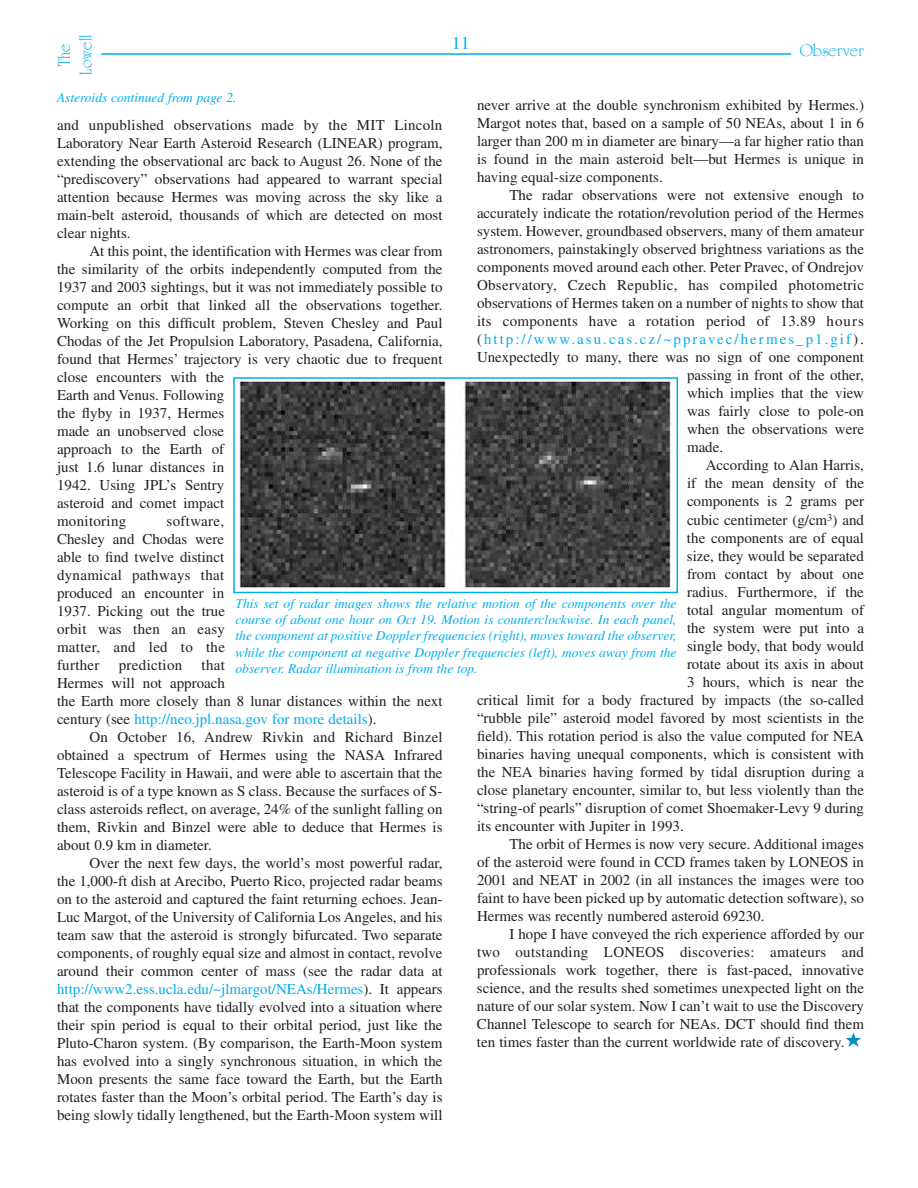
<style>
.page{position:relative;width:918px;height:1188px;background:#fff}
.page>*{position:absolute;margin:0;border:0;box-sizing:border-box;transform-origin:0 0}
.t1{font:18px/21.6px "University Roman";color:#00aeef;text-align:center}
.t2{font:18px "Times";color:#00aeef}
.t3{font:15px/18px "Times";color:#231f20;text-align:justify}
.t4{font:15px "Times";letter-spacing:.02em;color:#231f20}
.t5{font:15px "Times";letter-spacing:.135em;color:#00aeef}
.t6{font:italic 13.5px/16.2px "Times";color:#00aeef;text-align:justify}
.s1{color:#231f20}
.s2{color:#00aeef}
</style>
<div class="page">
<hr style="left:101px;top:53px;width:690px;height:2px;background:#00aeef">
<svg style="left:847px;top:1034px;width:13px;height:12px"></svg>
<img style="left:239px;top:380px;width:434px;height:210px">
<div style="left:233px;top:377px;width:445px;height:216px;border:2px solid #00aeef"></div>
<p class="t1" style="left:53px;top:75px;width:41px;rotate:-90deg">The<br>Lowell</p>
<p class="t1" style="left:800px;top:39px;width:66px">Observer</p>
<p class="t2" style="left:452px;top:36px;width:19px">11</p>
<p class="t6" style="left:57px;top:90px;width:181px">Asteroids continued from page 2.</p>
<p class="t3" style="left:477px;top:98px;width:389px">never arrive at the double synchronism exhibited by Hermes.)<br>Margot notes that, based on a sample of 50 NEAs, about 1 in 6 larger than 200 m in diameter are binary—a far higher ratio than is found in the main asteroid belt—but Hermes is unique in having equal-size components.</p>
<p class="t3" style="left:509px;top:188px;width:356px">The radar observations were not extensive enough to</p>
<p class="t3" style="left:477px;top:206px;width:389px">accurately indicate the rotation/revolution period of the Hermes</p>
<p class="t3" style="left:477px;top:224px;width:389px">system. However, groundbased observers, many of them amateur</p>
<p class="t3" style="left:477px;top:242px;width:389px">astronomers, painstakingly observed brightness variations as the</p>
<p class="t3" style="left:477px;top:260px;width:389px">components moved around each other. Peter Pravec, of Ondrejov</p>
<p class="t4" style="left:477px;top:280px;width:389px">Observatory, Czech Republic, has compiled photometric</p>
<p class="t3" style="left:477px;top:296px;width:389px">observations of Hermes taken on a number of nights to show that</p>
<p class="t4" style="left:477px;top:316px;width:389px">its components have a rotation period of 13.89 hours</p>
<p class="t5" style="left:477px;top:334px;width:389px"><span class="s1">(</span>http://www.asu.cas.cz/~ppravec/hermes_p1.gif<span class="s1">).</span></p>
<p class="t3" style="left:477px;top:350px;width:389px">Unexpectedly to many, there was no sign of one component</p>
<p class="t3" style="left:687px;top:368px;width:179px">passing in front of the other,</p>
<p class="t3" style="left:687px;top:386px;width:179px">which implies that the view</p>
<p class="t3" style="left:687px;top:404px;width:179px">was fairly close to pole-on</p>
<p class="t3" style="left:687px;top:422px;width:179px">when the observations were</p>
<p class="t3" style="left:687px;top:440px;width:38px">made.</p>
<p class="t3" style="left:706px;top:458px;width:160px">According to Alan Harris,</p>
<p class="t3" style="left:687px;top:476px;width:178px">if the mean density of the</p>
<p class="t3" style="left:687px;top:494px;width:179px">components is 2 grams per</p>
<p class="t3" style="left:687px;top:512px;width:178px">cubic centimeter (g/cm<sup>3</sup>) and</p>
<p class="t3" style="left:687px;top:530px;width:178px">the components are of equal</p>
<p class="t3" style="left:687px;top:548px;width:179px">size, they would be separated</p>
<p class="t3" style="left:687px;top:566px;width:179px">from contact by about one</p>
<p class="t3" style="left:687px;top:584px;width:178px">radius. Furthermore, if the</p>
<p class="t3" style="left:687px;top:602px;width:179px">total angular momentum of</p>
<p class="t3" style="left:687px;top:620px;width:178px">the system were put into a</p>
<p class="t3" style="left:687px;top:638px;width:179px">single body, that body would</p>
<p class="t3" style="left:687px;top:656px;width:179px">rotate about its axis in about</p>
<p class="t3" style="left:687px;top:674px;width:179px">3 hours, which is near the</p>
<p class="t3" style="left:477px;top:692px;width:389px">critical limit for a body fractured by impacts (the so-called</p>
<p class="t3" style="left:477px;top:710px;width:389px">“rubble pile” asteroid model favored by most scientists in the</p>
<p class="t3" style="left:477px;top:728px;width:389px">field). This rotation period is also the value computed for NEA</p>
<p class="t3" style="left:477px;top:746px;width:389px">binaries having unequal components, which is consistent with</p>
<p class="t3" style="left:477px;top:764px;width:389px">the NEA binaries having formed by tidal disruption during a</p>
<p class="t3" style="left:477px;top:782px;width:389px">close planetary encounter, similar to, but less violently than the</p>
<p class="t3" style="left:477px;top:800px;width:389px">“string-of pearls” disruption of comet Shoemaker-Levy 9 during</p>
<p class="t3" style="left:477px;top:818px;width:208px">its encounter with Jupiter in 1993.</p>
<p class="t3" style="left:509px;top:836px;width:356px">The orbit of Hermes is now very secure. Additional images</p>
<p class="t3" style="left:477px;top:854px;width:389px">of the asteroid were found in CCD frames taken by LONEOS in</p>
<p class="t3" style="left:477px;top:872px;width:389px">2001 and NEAT in 2002 (in all instances the images were too</p>
<p class="t3" style="left:477px;top:890px;width:389px">faint to have been picked up by automatic detection software), so</p>
<p class="t3" style="left:477px;top:908px;width:289px">Hermes was recently numbered asteroid 69230.</p>
<p class="t3" style="left:509px;top:926px;width:356px">I hope I have conveyed the rich experience afforded by our</p>
<p class="t4" style="left:477px;top:946px;width:389px">two outstanding LONEOS discoveries: amateurs and</p>
<p class="t3" style="left:477px;top:962px;width:389px">professionals work together, there is fast-paced, innovative</p>
<p class="t3" style="left:477px;top:980px;width:389px">science, and the results shed sometimes unexpected light on the</p>
<p class="t3" style="left:477px;top:998px;width:389px">nature of our solar system. Now I can’t wait to use the Discovery</p>
<p class="t3" style="left:477px;top:1016px;width:389px">Channel Telescope to search for NEAs. DCT should find them</p>
<p class="t3" style="left:477px;top:1034px;width:369px">ten times faster than the current worldwide rate of discovery.</p>
<p class="t3" style="left:57px;top:117px;width:387px">and unpublished observations made by the MIT Lincoln Laboratory Near Earth Asteroid Research (LINEAR) program, extending the observational arc back to August 26. None of the “prediscovery” observations had appeared to warrant special attention because Hermes was moving across the sky like a main-belt asteroid, thousands of which are detected on most clear nights.</p>
<p class="t3" style="left:57px;top:243px;width:387px;text-align:left;text-indent:32px">At this point, the identification with Hermes was clear from the similarity of the orbits independently computed from the 1937 and 2003 sightings, but it was not immediately possible to compute an orbit that linked all the observations together.<br>Working on this difficult problem, Steven Chesley and Paul Chodas of the Jet Propulsion Laboratory, Pasadena, California, found that Hermes’ trajectory is very chaotic due to frequent close encounters with the<br>Earth and Venus. Following<br>the flyby in 1937, Hermes<br>made an unobserved close<br>approach to the Earth of<br>just 1.6 lunar distances in<br>1942. Using JPL’s Sentry<br>asteroid and comet impact<br>monitoring</p>
<p class="t3" style="left:57px;top:513px;width:170px;text-indent:110px">software, Chesley and Chodas were able to find twelve distinct dynamical pathways that produced an encounter in 1937. Picking out the true orbit was then an easy matter, and led to the further</p>
<p class="t6" style="left:236px;top:597px;width:443px">This set of radar images shows the relative motion of the components over the course of about one hour on Oct 19. Motion is counterclockwise. In each panel, the component at positive Doppler frequencies (right), moves toward the observer, while the component at negative Doppler frequencies (left), moves away from the observer. Radar illumination is from the top.</p>
<p class="t3" style="left:57px;top:657px;width:387px;text-align:left;text-indent:145px">that<br>Hermes will not approach<br>the Earth more closely than 8 lunar distances within the next century (see <span class="s2">http://neo.jpl.nasa.gov for more details</span>).</p>
<p class="t3" style="left:57px;top:729px;width:387px;text-indent:32px">On October 16, Andrew Rivkin and Richard Binzel obtained a spectrum of Hermes using the NASA Infrared Telescope Facility in Hawaii, and were able to ascertain that the asteroid is of a type known as S class. Because the surfaces of S&shy;class asteroids reflect, on average, 24% of the sunlight falling on them, Rivkin and Binzel were able to deduce that Hermes is about 0.9 km in diameter.</p>
<p class="t3" style="left:57px;top:855px;width:387px;text-indent:32px">Over the next few days, the world’s most powerful radar, the 1,000-ft dish at Arecibo, Puerto Rico, projected radar beams on to the asteroid and captured the faint returning echoes. Jean-Luc Margot, of the University of California Los Angeles, and his team saw that the asteroid is strongly bifurcated. Two separate components, of roughly equal size and almost in contact, revolve around their common center of mass (see the radar data at <span class="s2">http://www2.ess.ucla.edu/~jlmargot/NEAs/Hermes</span>). It appears that the components have tidally evolved into a situation where their spin period is equal to their orbital period, just like the Pluto-Charon system. (By comparison, the Earth-Moon system has evolved into a singly synchronous situation, in which the Moon presents the same face toward the Earth, but the Earth rotates faster than the Moon’s orbital period. The Earth’s day is being slowly tidally lengthened, but the Earth-Moon system will</p>
<p class="t4" style="left:119px;top:659px;width:65px">prediction</p>
</div>
